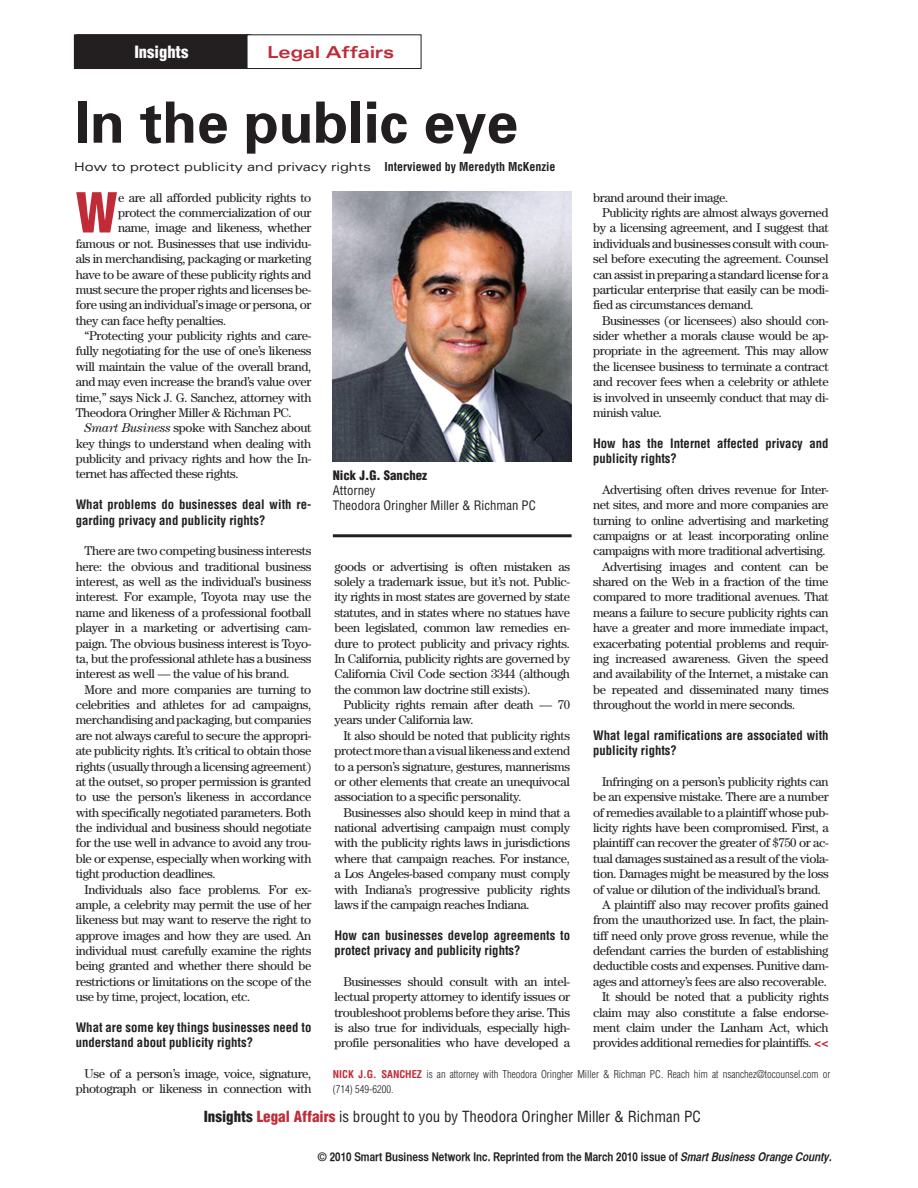
<style>
.page{position:relative;width:918px;height:1188px;background:#fff}
.page>*{position:absolute;margin:0;border:0;box-sizing:border-box;transform-origin:0 0}
.Headline{font:700 57px "Univers";letter-spacing:-.005em;color:#231f20}
.First_Paragraph{font:900 condensed 53.7px "Helvetica";color:#bf2b37}
.t1{font:900 condensed 16.5px "Helvetica";color:#fff}
.Topic{font:700 expanded 16.5px "Univers";color:#bf2b37}
.t2{font:condensed 15px "Helvetica";color:#231f20}
.Content{font:12.75px/15.3px "Century";letter-spacing:-.03em;color:#231f20;text-align:justify}
.First_Paragraph-2{font:12.75px "Century";letter-spacing:-.03em;color:#231f20}
.Questions{font:700 condensed 12.75px/15.3px "Helvetica";color:#231f20}
.Picture_-_Title__Com{font:condensed 12.75px "Helvetica";color:#231f20}
.Picture_-_Name{font:900 condensed 12.75px "Helvetica";color:#231f20}
.t3{font:12px "Helvetica CY Bold";color:#231f20}
.Drophead{font:expanded 12px "Univers";color:#231f20}
.Content-2{font:300 condensed 10.5px/15.3px "Helvetica";color:#231f20}
.s1{font-family:"Helvetica";font-weight:700;font-stretch:condensed}
.s2{font-weight:700;color:#bf2b37}
.s3{font-style:italic}
.s4{font-weight:900}
.s5{font-weight:900;color:#bf2b37}
</style>
<div class="page">
<div style="left:74px;top:35px;width:174px;height:34px;background:#231f20"></div>
<div style="left:247px;top:35px;width:174px;height:34px;border:1px solid #231f20"></div>
<hr style="left:333px;top:534px;width:239px;height:3px;background:#231f20">
<img style="left:333px;top:192px;width:239px;height:270px">
<p class="t1" style="left:137px;top:42px;width:56px">Insights</p>
<p class="t1" style="left:134px;top:42px;width:56px">Insights</p>
<p class="Topic" style="left:267px;top:43px;width:128px">Legal Affairs</p>
<p class="Headline" style="left:74px;top:88px;width:445px">In the public eye</p>
<p class="Drophead" style="left:74px;top:159px;width:483px">How to protect publicity and privacy rights <span class="s1">Interviewed by Meredyth McKenzie</span></p>
<p class="First_Paragraph" style="left:76px;top:179px;width:43px">W</p>
<p class="First_Paragraph-2" style="left:118px;top:190px;width:195px">e are all afforded publicity rights to</p>
<p class="Content" style="left:593px;top:190px;width:137px">brand around their image.</p>
<p class="Content" style="left:593px;top:205px;width:237px;text-indent:9px">Publicity rights are almost always governed by a licensing agreement, and I suggest that individuals and businesses consult with coun&shy;sel before executing the agreement. Counsel can assist in preparing a standard license for a particular enterprise that easily can be modi&shy;fied as circumstances demand.</p>
<p class="Content" style="left:593px;top:313px;width:237px;text-indent:9px">Businesses (or licensees) also should con&shy;sider whether a morals clause would be ap&shy;propriate in the agreement. This may allow the licensee business to terminate a contract and recover fees when a celebrity or athlete is involved in unseemly conduct that may di&shy;minish value.</p>
<p class="Questions" style="left:593px;top:435px;width:237px">How has the Internet affected privacy and publicity rights?</p>
<p class="Content" style="left:593px;top:482px;width:237px;text-indent:9px">Advertising often drives revenue for Inter&shy;net sites, and more and more companies are turning to online advertising and marketing campaigns or at least incorporating online campaigns with more traditional advertising.</p>
<p class="Content" style="left:593px;top:559px;width:237px;text-indent:9px">Advertising images and content can be shared on the Web in a fraction of the time compared to more traditional avenues. That means a failure to secure publicity rights can have a greater and more immediate impact, exacerbating potential problems and requir&shy;ing increased awareness. Given the speed and availability of the Internet, a mistake can be repeated and disseminated many times throughout the world in mere seconds.</p>
<p class="Questions" style="left:593px;top:727px;width:237px">What legal ramifications are associated with publicity rights?</p>
<p class="Content" style="left:593px;top:774px;width:237px;text-indent:9px">Infringing on a person’s publicity rights can be an expensive mistake. There are a number of remedies available to a plaintiff whose pub&shy;licity rights have been compromised. First, a plaintiff can recover the greater of $750 or ac&shy;tual damages sustained as a result of the viola&shy;tion. Damages might be measured by the loss of value or dilution of the individual’s brand.</p>
<p class="Content" style="left:593px;top:897px;width:237px;text-indent:9px">A plaintiff also may recover profits gained from the unauthorized use. In fact, the plain&shy;tiff need only prove gross revenue, while the defendant carries the burden of establishing deductible costs and expenses. Punitive dam&shy;ages and attorney’s fees are also recoverable.</p>
<p class="Content" style="left:593px;top:989px;width:237px;text-indent:9px">It should be noted that a publicity rights claim may also constitute a false endorse&shy;ment claim under the Lanham Act, which provides additional remedies for plaintiffs. <span class="s2">&lt;&lt;</span></p>
<p class="Content-2" style="left:333px;top:1066px;width:499px"><span class="s2">NICK J.G. SANCHEZ</span> is an attorney with Theodora Oringher Miller &amp; Richman PC. Reach him at nsanchez@tocounsel.com or (714) 549-6200.</p>
<p class="First_Paragraph-2" style="left:118px;top:205px;width:195px">protect the commercialization of our</p>
<p class="First_Paragraph-2" style="left:118px;top:221px;width:195px">name, image and likeness, whether</p>
<p class="First_Paragraph-2" style="left:76px;top:236px;width:237px">famous or not. Businesses that use individu-</p>
<p class="First_Paragraph-2" style="left:76px;top:251px;width:237px">als in merchandising, packaging or marketing</p>
<p class="First_Paragraph-2" style="left:76px;top:267px;width:237px">have to be aware of these publicity rights and</p>
<p class="First_Paragraph-2" style="left:76px;top:282px;width:237px">must secure the proper rights and licenses be-</p>
<p class="First_Paragraph-2" style="left:76px;top:298px;width:237px">fore using an individual’s image or persona, or</p>
<p class="First_Paragraph-2" style="left:76px;top:313px;width:152px">they can face hefty penalties.</p>
<p class="Content" style="left:76px;top:328px;width:237px;text-indent:9px">“Protecting your publicity rights and care&shy;fully negotiating for the use of one’s likeness will maintain the value of the overall brand, and may even increase the brand’s value over time,” says Nick J. G. Sanchez, attorney with Theodora Oringher Miller &amp; Richman PC.</p>
<p class="Content" style="left:76px;top:420px;width:237px;text-indent:9px"><span class="s3">Smart Business</span> spoke with Sanchez about key things to understand when dealing with publicity and privacy rights and how the In&shy;ternet has affected these rights.</p>
<p class="Questions" style="left:76px;top:497px;width:237px">What problems do businesses deal with re&shy;garding privacy and publicity rights?</p>
<p class="Content" style="left:76px;top:543px;width:237px;text-indent:9px">There are two competing business interests here: the obvious and traditional business interest, as well as the individual’s business interest. For example, Toyota may use the name and likeness of a professional football player in a marketing or advertising cam&shy;paign. The obvious business interest is Toyo&shy;ta, but the professional athlete has a business interest as well — the value of his brand.</p>
<p class="Content" style="left:76px;top:682px;width:237px;text-indent:9px">More and more companies are turning to celebrities and athletes for ad campaigns, merchandising and packaging, but companies are not always careful to secure the appropri&shy;ate publicity rights. It’s critical to obtain those rights (usually through a licensing agreement) at the outset, so proper permission is granted to use the person’s likeness in accordance with specifically negotiated parameters. Both the individual and business should negotiate for the use well in advance to avoid any trou&shy;ble or expense, especially when working with tight production deadlines.</p>
<p class="Content" style="left:76px;top:881px;width:237px;text-indent:9px">Individuals also face problems. For ex&shy;ample, a celebrity may permit the use of her likeness but may want to reserve the right to approve images and how they are used. An individual must carefully examine the rights being granted and whether there should be restrictions or limitations on the scope of the use by time, project, location, etc.</p>
<p class="Questions" style="left:76px;top:1020px;width:237px">What are some key things businesses need to understand about publicity rights?</p>
<p class="Content" style="left:76px;top:1066px;width:237px;text-align:right">Use of a person’s image, voice, signature, photograph or likeness in connection with</p>
<p class="Picture_-_Name" style="left:333px;top:467px;width:96px">Nick J.G. Sanchez</p>
<p class="Picture_-_Title__Com" style="left:333px;top:483px;width:44px">Attorney</p>
<p class="Picture_-_Title__Com" style="left:333px;top:498px;width:204px">Theodora Oringher Miller &amp; Richman PC</p>
<p class="Content" style="left:334px;top:558px;width:237px">goods or advertising is often mistaken as solely a trademark issue, but it’s not. Public&shy;ity rights in most states are governed by state statutes, and in states where no statues have been legislated, common law remedies en&shy;dure to protect publicity and privacy rights.<br>In California, publicity rights are governed by California Civil Code section 3344 (although the common law doctrine still exists).</p>
<p class="Content" style="left:334px;top:697px;width:237px;text-indent:9px">Publicity rights remain after death — 70 years under California law.</p>
<p class="Content" style="left:334px;top:728px;width:237px;text-indent:9px">It also should be noted that publicity rights protect more than a visual likeness and extend to a person’s signature, gestures, mannerisms or other elements that create an unequivocal association to a specific personality.</p>
<p class="Content" style="left:334px;top:804px;width:237px;text-indent:9px">Businesses also should keep in mind that a national advertising campaign must comply with the publicity rights laws in jurisdictions where that campaign reaches. For instance, a Los Angeles-based company must comply with Indiana’s progressive publicity rights laws if the campaign reaches Indiana.</p>
<p class="Questions" style="left:334px;top:927px;width:237px">How can businesses develop agreements to protect privacy and publicity rights?</p>
<p class="Content" style="left:334px;top:974px;width:237px;text-indent:9px">Businesses should consult with an intel&shy;lectual property attorney to identify issues or troubleshoot problems before they arise. This is also true for individuals, especially high&shy;profile personalities who have developed a</p>
<p class="t2" style="left:204px;top:1107px;width:498px"><span class="s4">Insights</span> <span class="s5">Legal Affairs</span> is brought to you by Theodora Oringher Miller &amp; Richman PC</p>
<p class="t3" style="left:317px;top:1150px;width:517px">© 2010 Smart Business Network Inc. Reprinted from the March 2010 issue of <span class="s3">Smart Business Orange County.</span></p>
</div>
